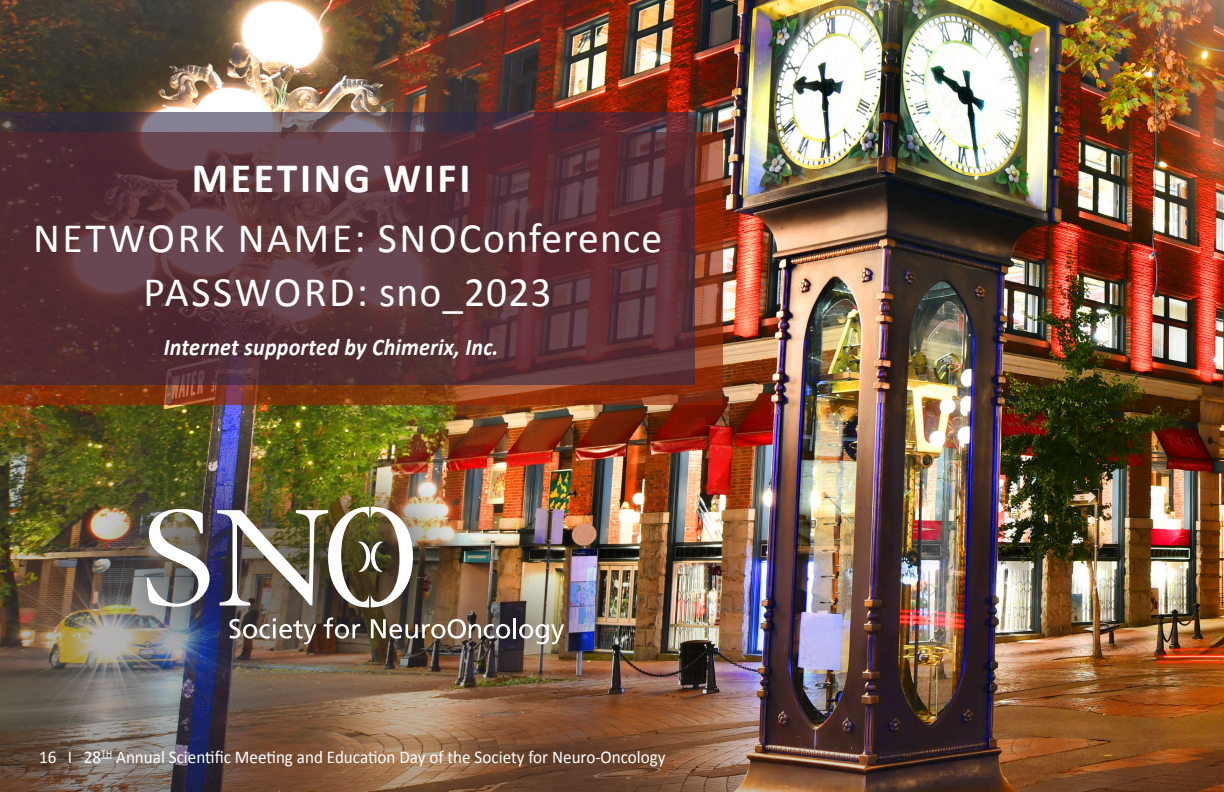
<style>
.page{position:relative;width:1224px;height:792px;background:#fff}
.page>*{position:absolute;margin:0;border:0;box-sizing:border-box;transform-origin:0 0}
.t1{font:42px "Calibri";letter-spacing:.055em;color:#fff}
.t2{font:700 42px "Calibri";letter-spacing:.065em;color:#fff}
.t3{font:italic 700 24px "Calibri";letter-spacing:.01em;color:#fff;scale:.92 1}
.t4{font:18px "Calibri";color:#fff;scale:.95 1}
</style>
<div class="page">
<img style="left:0;top:0;width:1224px;height:792px">
<img style="left:0;top:438px;width:870px;height:354px">
<hr style="left:1223px;top:264px;width:1px;height:137px;background:#952404">
<div style="left:80px;top:439px;width:549px;height:272px;background:#231f20;opacity:.75"></div>
<svg style="left:229px;top:618px;width:88px;height:26px;background:#82766d"></svg>
<svg style="left:324px;top:617px;width:36px;height:22px"></svg>
<svg style="left:371px;top:619px;width:139px;height:20px"></svg>
<hr style="left:513px;top:618px;width:3px;height:20px;background:#fff">
<svg style="left:519px;top:624px;width:45px;height:20px"></svg>
<svg style="left:147px;top:509px;width:63px;height:98px"></svg>
<img style="left:217px;top:507px;width:196px;height:100px">
<svg style="left:0;top:132px;width:723px;height:272px;background:#8b3a19"></svg>
<svg style="left:0;top:112px;width:694px;height:272px;background:#5a343b"></svg>
<p class="t2" style="left:192px;top:151px;width:280px">MEETING WIFI</p>
<p class="t1" style="left:33px;top:212px;width:631px">NETWORK NAME: SNOConference</p>
<p class="t1" style="left:144px;top:266px;width:410px">PASSWORD: sno_2023</p>
<p class="t3" style="left:164px;top:332px;width:365px">Internet supported by Chimerix, Inc.</p>
<p class="t4" style="left:39px;top:746px;width:661px">16 I 28<sup>TH</sup> Annual Scientific Meeting and Education Day of the Society for Neuro-Oncology</p>
</div>
